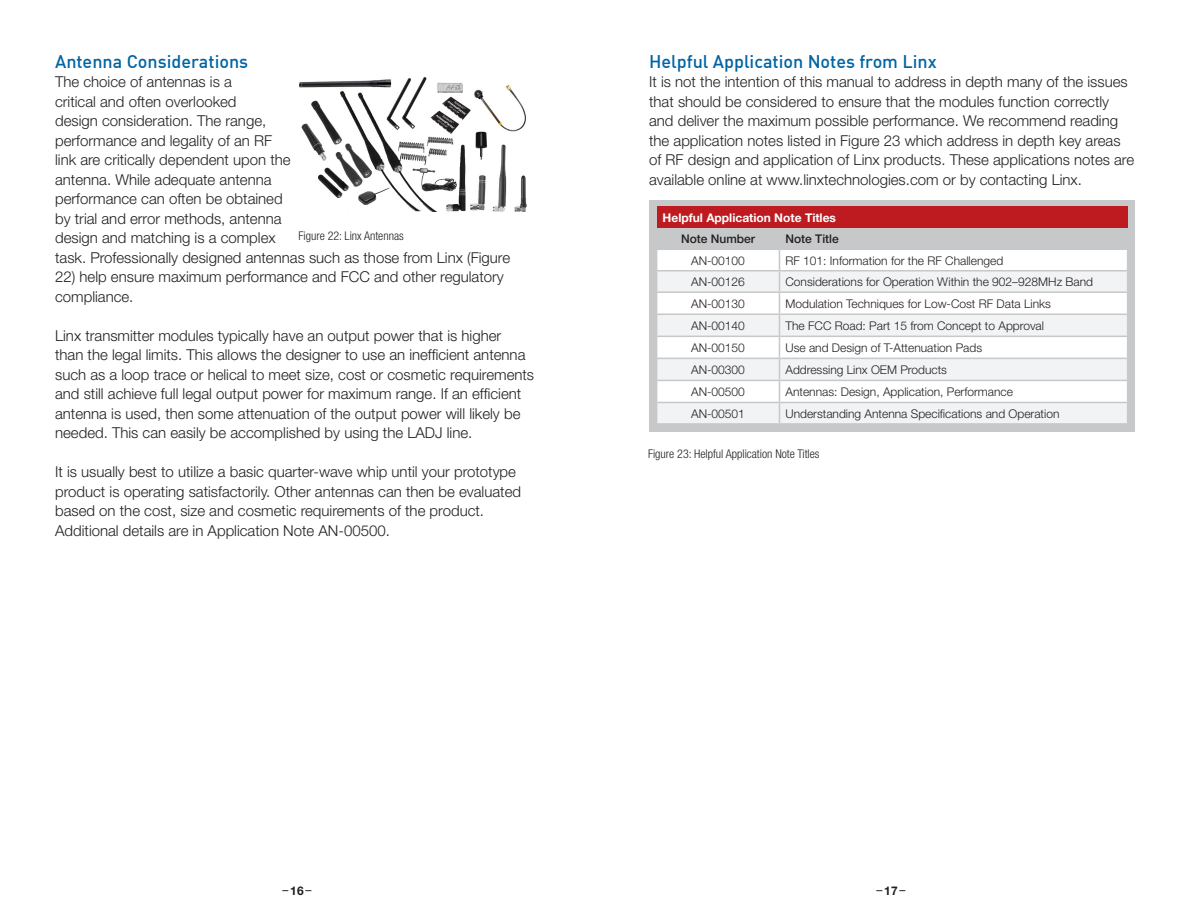
<style>
.page{position:relative;width:1188px;height:918px;background:#fff}
.page>*{position:absolute;margin:0;border:0;box-sizing:border-box;transform-origin:0 0}
.Heading_1{font:500 18px "DIN Offc";color:#0065a4}
.Body{font:300 15px/19.5px "Helvetica Neue";color:#231f20}
.Table_Data{font:300 12px "Helvetica Neue";color:#231f20}
.Figure_Number{font:300 condensed 12px "Helvetica Neue";color:#231f20}
.Table_Title{font:700 12px "Helvetica Neue";color:#fff}
.Table_Data-2{font:500 12px "Helvetica Neue";color:#231f20}
.t1{font:12px "Helvetica Neue";color:#231f20}
.t2{font:700 12px "Helvetica Neue";color:#231f20}
</style>
<div class="page">
<img style="left:299px;top:77px;width:228px;height:135px">
<div style="left:649px;top:200px;width:486px;height:231px;background:#c7c8ca"></div>
<div style="left:657px;top:207px;width:471px;height:21px;background:#bd1b20"></div>
<svg style="left:657px;top:250px;width:470px;height:173px;background:#f5f5f6"></svg>
<p class="Heading_1" style="left:55px;top:50px;width:195px">Antenna Considerations</p>
<p class="Body" style="left:55px;top:72px;width:457px">The choice of antennas is a<br>critical and often overlooked<br>design consideration. The range,<br>performance and legality of an RF<br>link are critically dependent upon the<br>antenna. While adequate antenna<br>performance can often be obtained<br>by trial and error methods, antenna<br>design and matching is a complex<br>task. Professionally designed antennas such as those from Linx (Figure</p>
<p class="Body" style="left:55px;top:267px;width:450px">22) help ensure maximum performance and FCC and other regulatory compliance.</p>
<p class="Body" style="left:55px;top:325px;width:481px">Linx transmitter modules typically have an output power that is higher<br>than the legal limits. This allows the designer to use an inefficient antenna such as a loop trace or helical to meet size, cost or cosmetic requirements and still achieve full legal output power for maximum range. If an efficient antenna is used, then some attenuation of the output power will likely be needed. This can easily be accomplished by using the LADJ line.</p>
<p class="Body" style="left:55px;top:462px;width:467px">It is usually best to utilize a basic quarter-wave whip until your prototype product is operating satisfactorily. Other antennas can then be evaluated based on the cost, size and cosmetic requirements of the product.<br>Additional details are in Application Note AN-00500.</p>
<p class="Figure_Number" style="left:298px;top:229px;width:107px">Figure 22: Linx Antennas</p>
<p class="Heading_1" style="left:649px;top:50px;width:289px">Helpful Application Notes from Linx</p>
<p class="Body" style="left:649px;top:72px;width:487px">It is not the intention of this manual to address in depth many of the issues that should be considered to ensure that the modules function correctly and deliver the maximum possible performance. We recommend reading the application notes listed in Figure 23 which address in depth key areas of RF design and application of Linx products. These applications notes are available online at www.linxtechnologies.com or by contacting Linx.</p>
<p class="Table_Title" style="left:663px;top:210px;width:175px">Helpful Application Note Titles</p>
<p class="Table_Data-2" style="left:681px;top:232px;width:76px">Note Number</p>
<p class="Table_Data-2" style="left:785px;top:232px;width:55px">Note Title</p>
<p class="Table_Data" style="left:691px;top:253px;width:55px">AN-00100</p>
<p class="Table_Data" style="left:785px;top:253px;width:219px">RF 101: Information for the RF Challenged</p>
<p class="Table_Data" style="left:691px;top:275px;width:55px">AN-00126</p>
<p class="Table_Data" style="left:785px;top:275px;width:309px">Considerations for Operation Within the 902–928MHz Band</p>
<p class="Table_Data" style="left:691px;top:296px;width:55px">AN-00130</p>
<p class="Table_Data" style="left:785px;top:296px;width:267px">Modulation Techniques for Low-Cost RF Data Links</p>
<p class="Table_Data" style="left:691px;top:318px;width:55px">AN-00140</p>
<p class="Table_Data" style="left:785px;top:318px;width:260px">The FCC Road: Part 15 from Concept to Approval</p>
<p class="Table_Data" style="left:691px;top:340px;width:55px">AN-00150</p>
<p class="Table_Data" style="left:785px;top:340px;width:198px">Use and Design of T-Attenuation Pads</p>
<p class="Table_Data" style="left:691px;top:363px;width:55px">AN-00300</p>
<p class="Table_Data" style="left:785px;top:363px;width:163px">Addressing Linx OEM Products</p>
<p class="Table_Data" style="left:691px;top:385px;width:55px">AN-00500</p>
<p class="Table_Data" style="left:785px;top:385px;width:229px">Antennas: Design, Application, Performance</p>
<p class="Table_Data" style="left:691px;top:406px;width:55px">AN-00501</p>
<p class="Table_Data" style="left:785px;top:406px;width:276px">Understanding Antenna Specifications and Operation</p>
<p class="Figure_Number" style="left:648px;top:447px;width:173px">Figure 23: Helpful Application Note Titles</p>
<p class="t2" style="left:290px;top:883px;width:15px">16</p>
<p class="t1" style="left:877px;top:882px;width:30px">– –</p>
<p class="t2" style="left:884px;top:883px;width:15px">17</p>
<p class="t1" style="left:283px;top:882px;width:30px">– –</p>
</div>
